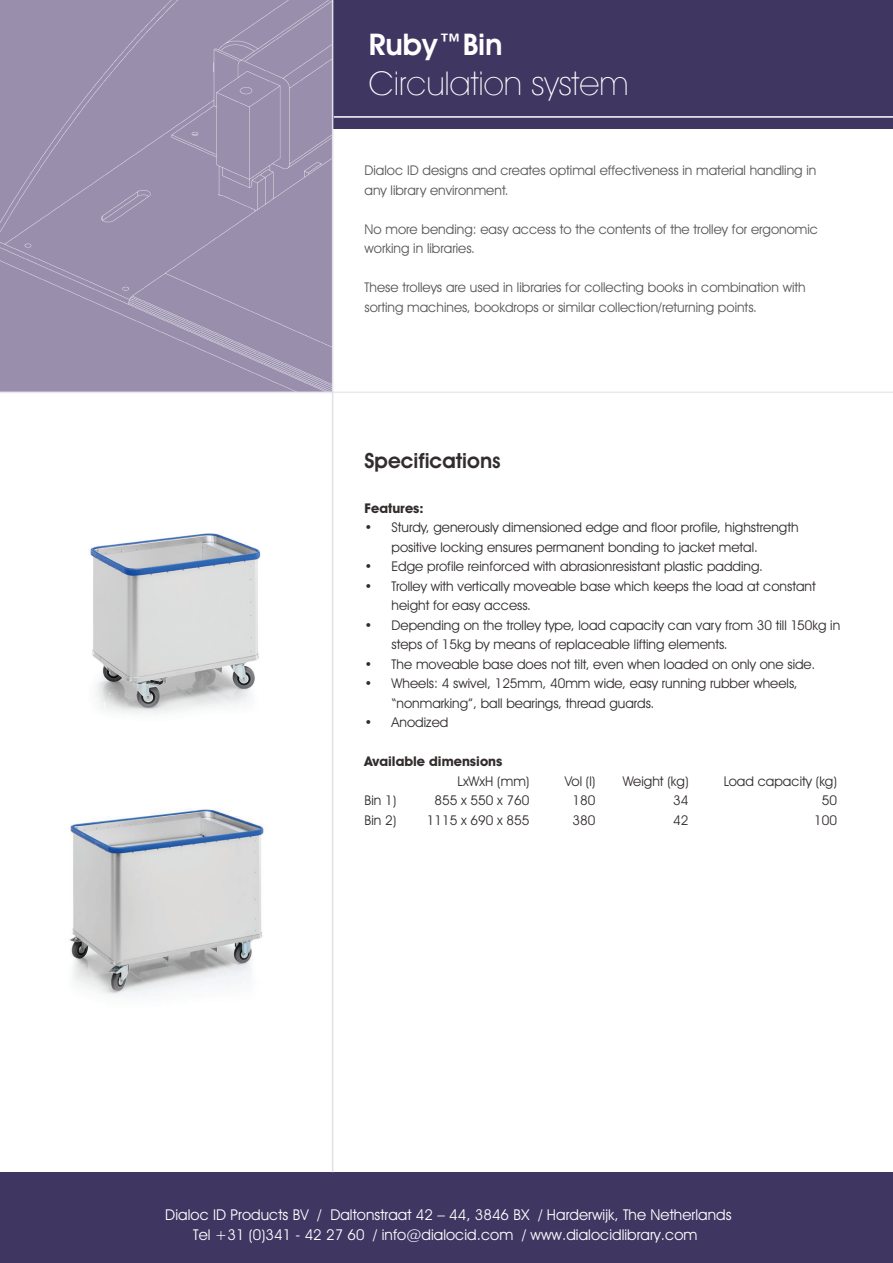
<style>
.page{position:relative;width:893px;height:1263px;background:#fff}
.page>*{position:absolute;margin:0;border:0;box-sizing:border-box;transform-origin:0 0}
.t1{font:200 33px "Avant Garde IT Cby BT";color:#fff}
.t2{font:600 30px "Avant Garde IT Cby BT";color:#fff}
.t3{font:600 21px "Avant Garde IT Cby BT";color:#322d2c}
.t4{font:15px/20.4px "Avant Garde IT Cby BT";letter-spacing:.005em;color:#fff;text-align:center}
.t5{font:13.5px/19.5px "Avant Garde IT Cby BT";color:#322d2c}
.t6{font:13.5px/19.5px "Avant Garde IT Cby BT";color:#57585a}
.t7{font:700 13.5px "Avant Garde IT Cby BT";color:#322d2c}
</style>
<div class="page">
<div style="left:333px;top:0;width:560px;height:129px;background:#3f3662"></div>
<div style="left:0;top:1172px;width:893px;height:91px;background:#3f3662"></div>
<div style="left:0;top:0;width:332px;height:392px;background:#998fad"></div>
<hr style="left:0;top:392px;width:893px;height:1px;background:#e9e8ef">
<hr style="left:332px;top:0;width:1px;height:1172px;background:#e1e1e9">
<hr style="left:334px;top:116px;width:559px;height:2px;background:#fff">
<img style="left:90px;top:533px;width:171px;height:182px">
<img style="left:69px;top:809px;width:195px;height:188px">
<h2 class="t2" style="left:369px;top:27px;width:135px">Ruby™Bin</h2>
<h1 class="t1" style="left:369px;top:63px;width:261px">Circulation system</h1>
<p class="t6" style="left:364px;top:161px;width:453px">Dialoc ID designs and creates optimal effectiveness in material handling in any library environment.</p>
<p class="t6" style="left:364px;top:219px;width:455px">No more bending: easy access to the contents of the trolley for ergonomic working in libraries.</p>
<p class="t6" style="left:364px;top:278px;width:443px">These trolleys are used in libraries for collecting books in combination with sorting machines, bookdrops or similar collection/returning points.</p>
<h3 class="t3" style="left:364px;top:448px;width:138px">Specifications</h3>
<p class="t7" style="left:364px;top:500px;width:61px">Features:</p>
<p class="t5" style="left:392px;top:517px;width:408px;text-indent:-27px">• Sturdy, generously dimensioned edge and floor profile, highstrength positive locking ensures permanent bonding to jacket metal.</p>
<p class="t5" style="left:364px;top:556px;width:400px">• Edge profile reinforced with abrasionresistant plastic padding.</p>
<p class="t5" style="left:392px;top:576px;width:426px;text-indent:-27px">• Trolley with vertically moveable base which keeps the load at constant height for easy access.</p>
<p class="t5" style="left:392px;top:615px;width:450px;text-indent:-27px">• Depending on the trolley type, load capacity can vary from 30 till 150kg in steps of 15kg by means of replaceable lifting elements.</p>
<p class="t5" style="left:364px;top:654px;width:452px">• The moveable base does not tilt, even when loaded on only one side.</p>
<p class="t5" style="left:392px;top:673px;width:408px;text-indent:-27px">• Wheels: 4 swivel, 125mm, 40mm wide, easy running rubber wheels, “nonmarking”, ball bearings, thread guards.</p>
<p class="t5" style="left:364px;top:712px;width:85px">• Anodized</p>
<p class="t7" style="left:364px;top:753px;width:140px">Available dimensions</p>
<p class="t5" style="left:457px;top:771px;width:74px">LxWxH (mm)</p>
<p class="t5" style="left:565px;top:771px;width:32px">Vol (l)</p>
<p class="t5" style="left:623px;top:771px;width:67px">Weight (kg)</p>
<p class="t5" style="left:724px;top:771px;width:115px">Load capacity (kg)</p>
<p class="t5" style="left:364px;top:790px;width:33px">Bin 1)</p>
<p class="t5" style="left:434px;top:790px;width:97px">855 x 550 x 760</p>
<p class="t5" style="left:573px;top:790px;width:24px">180</p>
<p class="t5" style="left:673px;top:790px;width:17px">34</p>
<p class="t5" style="left:822px;top:790px;width:17px">50</p>
<p class="t5" style="left:364px;top:810px;width:33px">Bin 2)</p>
<p class="t5" style="left:427px;top:810px;width:104px">1115 x 690 x 855</p>
<p class="t5" style="left:573px;top:810px;width:24px">380</p>
<p class="t5" style="left:673px;top:810px;width:17px">42</p>
<p class="t5" style="left:814px;top:810px;width:24px">100</p>
<p class="t4" style="left:165px;top:1204px;width:568px">Dialoc ID Products BV / Daltonstraat 42 – 44, 3846 BX / Harderwijk, The Netherlands<br>Tel +31 (0)341 - 42 27 60 / info@dialocid.com / www.dialocidlibrary.com</p>
</div>
